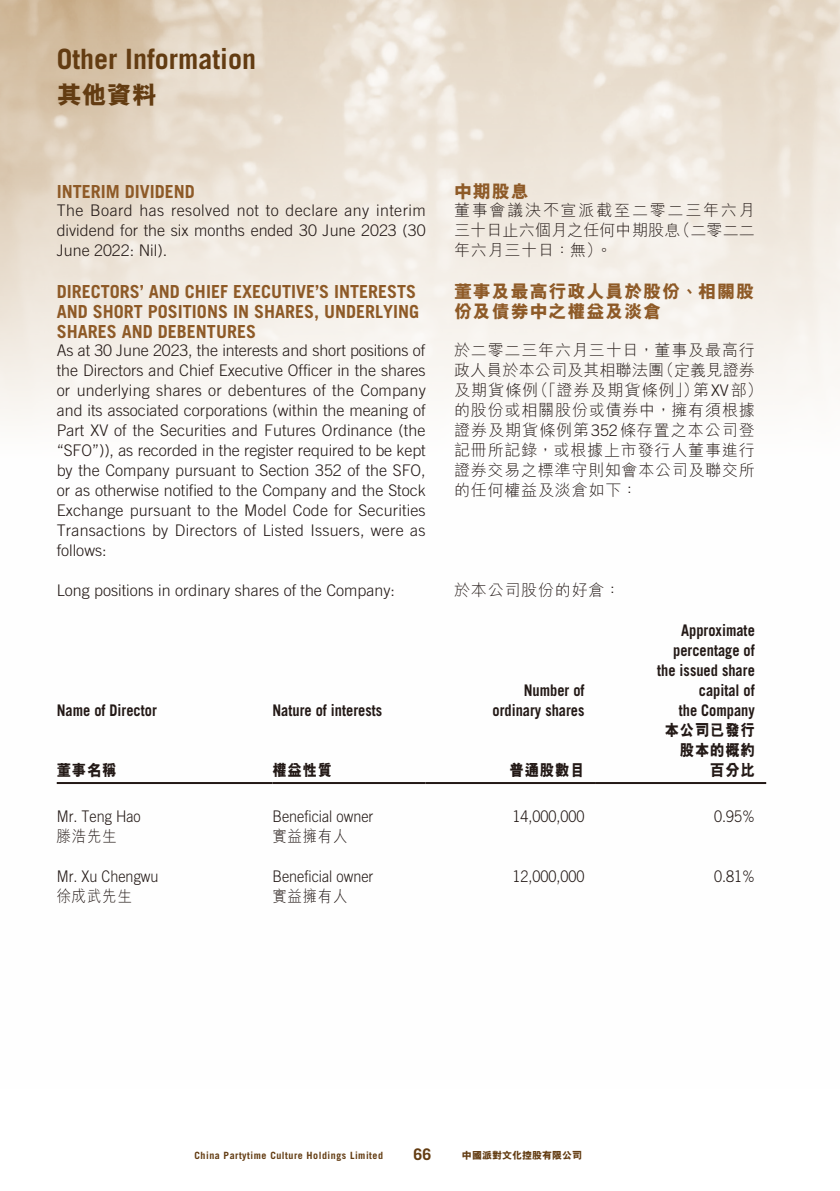
<style>
.page{position:relative;width:840px;height:1191px;background:#fff}
.page>*{position:absolute;margin:0;border:0;box-sizing:border-box;transform-origin:0 0}
.t1{font:700 28px "Trade Gothic LT Std";color:#633c12}
.t2{font:800 25px "M Hei HK";color:#633c12}
.t3{font:700 18px/20px "Trade Gothic LT Std";color:#8e5a27}
.t4{font:800 18px/20px "M Hei HK";letter-spacing:.05em;color:#8e5a27}
.t5{font:300 16px/20px "Trade Gothic LT Std";color:#231916;text-align:justify}
.t6{font:300 16px/20px "M Hei HK";letter-spacing:.05em;color:#231916;text-align:justify}
.t7{font:700 16px/20px "Trade Gothic LT Std";color:#231916;text-align:right;scale:.9 1}
.t8{font:300 16px "Trade Gothic LT Std";color:#231916;scale:.9 1}
.t9{font:800 16px/20px "M Hei HK";letter-spacing:.05em;color:#231916;text-align:right;scale:.9 1}
.t10{font:300 16px "M Hei HK";letter-spacing:.05em;color:#231916;scale:.9 1}
.t11{font:700 16px "Trade Gothic LT Std";color:#633c12}
.t12{font:700 10px "Trade Gothic LT Std";letter-spacing:.05em;color:#633c12}
.t13{font:800 10px "M Hei HK";color:#633c12}
.s1{font-family:"Trade Gothic LT Std"}
</style>
<div class="page">
<img style="left:0;top:0;width:839px;height:784px">
<hr style="left:57px;top:782px;width:215px;height:2px;background:#231916">
<hr style="left:272px;top:782px;width:153px;height:2px;background:#231916">
<hr style="left:425px;top:782px;width:170px;height:2px;background:#231916">
<hr style="left:595px;top:782px;width:170px;height:2px;background:#231916">
<h1 class="t1" style="left:57px;top:41px;width:201px">Other Information</h1>
<h2 class="t2" style="left:57px;top:82px;width:101px">其他資料</h2>
<p class="t3" style="left:57px;top:181px;width:140px">INTERIM DIVIDEND</p>
<p class="t5" style="left:57px;top:200px;width:370px">The Board has resolved not to declare any interim dividend for the six months ended 30 June 2023 (30<br>June 2022: Nil).</p>
<p class="t3" style="left:57px;top:281px;width:364px">DIRECTORS’ AND CHIEF EXECUTIVE’S INTERESTS<br>AND SHORT POSITIONS IN SHARES, UNDERLYING<br>SHARES AND DEBENTURES</p>
<p class="t5" style="left:57px;top:340px;width:370px">As at 30 June 2023, the interests and short positions of the Directors and Chief Executive Officer in the shares or underlying shares or debentures of the Company and its associated corporations (within the meaning of Part XV of the Securities and Futures Ordinance (the “SFO”)), as recorded in the register required to be kept by the Company pursuant to Section 352 of the SFO, or as otherwise notified to the Company and the Stock Exchange pursuant to the Model Code for Securities Transactions by Directors of Listed Issuers, were as follows:</p>
<p class="t5" style="left:57px;top:580px;width:339px">Long positions in ordinary shares of the Company:</p>
<p class="t7" style="left:57px;top:700px;width:113px">Name of Director</p>
<p class="t7" style="left:272px;top:700px;width:123px">Nature of interests</p>
<p class="t4" style="left:454px;top:181px;width:76px">中期股息</p>
<p class="t6" style="left:454px;top:200px;width:302px">董事會議決不宣派截至二零二三年六月三十日止六個月之任何中期股息（二零二二年六月三十日：無）。</p>
<p class="t4" style="left:454px;top:281px;width:301px">董事及最高行政人員於股份、相關股份及債券中之權益及淡倉</p>
<p class="t6" style="left:454px;top:340px;width:310px;text-align:left">於二零二三年六月三十日，董事及最高行政人員於本公司及其相聯法團（定義見證券及期貨條例（「證券及期貨條例」）第<span class="s1">XV</span>部）的股份或相關股份或債券中，擁有須根據證券及期貨條例第<span class="s1">352</span>條存置之本公司登記冊所記錄，或根據上市發行人董事進行證券交易之標準守則知會本公司及聯交所的任何權益及淡倉如下：</p>
<p class="t6" style="left:454px;top:580px;width:168px">於本公司股份的好倉：</p>
<p class="t7" style="left:492px;top:680px;width:104px">Number of ordinary shares</p>
<p class="t7" style="left:656px;top:620px;width:110px">Approximate percentage of the issued share capital of<br>the Company</p>
<p class="t9" style="left:57px;top:760px;width:68px">董事名稱</p>
<p class="t9" style="left:272px;top:760px;width:68px">權益性質</p>
<p class="t9" style="left:509px;top:760px;width:85px">普通股數目</p>
<p class="t9" style="left:664px;top:720px;width:101px">本公司已發行股本的概約百分比</p>
<p class="t8" style="left:57px;top:807px;width:95px">Mr. Teng Hao</p>
<p class="t8" style="left:272px;top:807px;width:114px">Beneficial owner</p>
<p class="t8" style="left:512px;top:807px;width:82px">14,000,000</p>
<p class="t8" style="left:713px;top:807px;width:47px">0.95%</p>
<p class="t10" style="left:57px;top:828px;width:68px">滕浩先生</p>
<p class="t10" style="left:272px;top:828px;width:85px">實益擁有人</p>
<p class="t8" style="left:57px;top:867px;width:114px">Mr. Xu Chengwu</p>
<p class="t8" style="left:272px;top:867px;width:114px">Beneficial owner</p>
<p class="t8" style="left:512px;top:867px;width:82px">12,000,000</p>
<p class="t8" style="left:713px;top:867px;width:47px">0.81%</p>
<p class="t10" style="left:57px;top:888px;width:85px">徐成武先生</p>
<p class="t10" style="left:272px;top:888px;width:85px">實益擁有人</p>
<p class="t12" style="left:194px;top:1149px;width:190px">China Partytime Culture Holdings Limited</p>
<p class="t11" style="left:413px;top:1144px;width:19px">66</p>
<p class="t13" style="left:461px;top:1150px;width:121px">中國派對文化控股有限公司</p>
</div>
